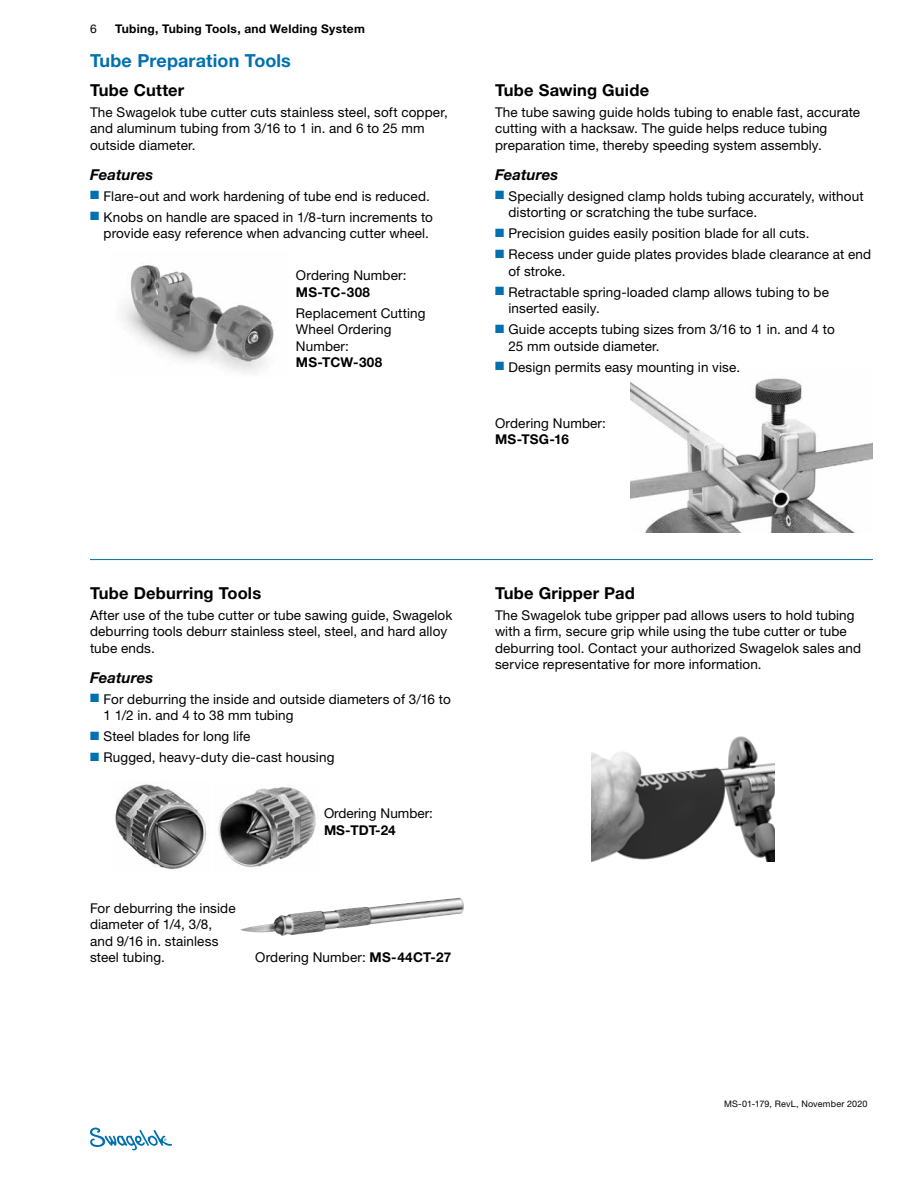
<style>
.page{position:relative;width:918px;height:1188px;background:#fff}
.page>*{position:absolute;margin:0;border:0;box-sizing:border-box;transform-origin:0 0}
.t1{font:700 18px "Helvetica Neue LT Std";letter-spacing:.005em;color:#0070af}
.t2{font:700 16.5px "Helvetica Neue LT Std";letter-spacing:.01em;color:#000}
.t3{font:italic 700 15px "Helvetica Neue LT Std";letter-spacing:.005em;color:#000}
.t4{font:13.5px/16.5px "Helvetica Neue LT Std";letter-spacing:.01em;color:#000}
.t5{font:700 13.5px "Helvetica Neue LT Std";letter-spacing:.015em;color:#000}
.t6{font:700 12px "Helvetica Neue LT Std";letter-spacing:.02em;color:#000}
.t7{font:12px "Helvetica Neue LT Std";color:#000}
.t8{font:9px "Helvetica Neue LT Std";letter-spacing:.015em;color:#000}
.s1{color:#0070af}
.s2{font-weight:700}
</style>
<div class="page">
<svg style="left:90px;top:1128px;width:82px;height:22px"></svg>
<img style="left:123px;top:265px;width:151px;height:108px">
<img style="left:592px;top:736px;width:183px;height:125px">
<img style="left:630px;top:378px;width:243px;height:154px">
<img style="left:240px;top:898px;width:224px;height:38px">
<hr style="left:90px;top:559px;width:783px;height:1px;background:#0070af">
<img style="left:115px;top:784px;width:92px;height:86px">
<img style="left:218px;top:787px;width:98px;height:80px">
<p class="t7" style="left:90px;top:22px;width:8px">6</p>
<p class="t6" style="left:115px;top:22px;width:251px">Tubing, Tubing Tools, and Welding System</p>
<h1 class="t1" style="left:90px;top:49px;width:202px">Tube Preparation Tools</h1>
<p class="t2" style="left:90px;top:80px;width:96px">Tube Cutter</p>
<p class="t4" style="left:90px;top:104px;width:359px">The Swagelok tube cutter cuts stainless steel, soft copper, and aluminum tubing from 3/16 to 1 in. and 6 to 25 mm outside diameter.</p>
<p class="t3" style="left:90px;top:165px;width:65px">Features</p>
<p class="t4" style="left:90px;top:188px;width:341px"><span class="s1">■</span> Flare-out and work hardening of tube end is reduced.</p>
<p class="t4" style="left:104px;top:209px;width:331px;text-indent:-14px"><span class="s1">■</span> Knobs on handle are spaced in 1/8-turn increments to provide easy reference when advancing cutter wheel.</p>
<p class="t4" style="left:296px;top:267px;width:112px">Ordering Number:</p>
<p class="t5" style="left:296px;top:284px;width:76px">MS-TC-308</p>
<p class="t4" style="left:296px;top:305px;width:131px">Replacement Cutting<br>Wheel Ordering<br>Number:</p>
<p class="t5" style="left:296px;top:354px;width:88px">MS-TCW-308</p>
<p class="t2" style="left:495px;top:80px;width:156px">Tube Sawing Guide</p>
<p class="t4" style="left:495px;top:104px;width:367px">The tube sawing guide holds tubing to enable fast, accurate cutting with a hacksaw. The guide helps reduce tubing preparation time, thereby speeding system assembly.</p>
<p class="t3" style="left:495px;top:165px;width:65px">Features</p>
<p class="t4" style="left:508px;top:188px;width:357px;text-indent:-14px"><span class="s1">■</span> Specially designed clamp holds tubing accurately, without distorting or scratching the tube surface.</p>
<p class="t4" style="left:495px;top:225px;width:316px"><span class="s1">■</span> Precision guides easily position blade for all cuts.</p>
<p class="t4" style="left:508px;top:246px;width:364px;text-indent:-14px"><span class="s1">■</span> Recess under guide plates provides blade clearance at end of stroke.</p>
<p class="t4" style="left:508px;top:284px;width:322px;text-indent:-14px"><span class="s1">■</span> Retractable spring-loaded clamp allows tubing to be inserted easily.</p>
<p class="t4" style="left:508px;top:321px;width:328px;text-indent:-14px"><span class="s1">■</span> Guide accepts tubing sizes from 3/16 to 1 in. and 4 to<br>25 mm outside diameter.</p>
<p class="t4" style="left:495px;top:359px;width:247px"><span class="s1">■</span> Design permits easy mounting in vise.</p>
<p class="t4" style="left:495px;top:415px;width:112px">Ordering Number:</p>
<p class="t5" style="left:495px;top:431px;width:75px">MS-TSG-16</p>
<p class="t2" style="left:90px;top:583px;width:173px">Tube Deburring Tools</p>
<p class="t4" style="left:90px;top:606px;width:364px">After use of the tube cutter or tube sawing guide, Swagelok deburring tools deburr stainless steel, steel, and hard alloy tube ends.</p>
<p class="t3" style="left:90px;top:668px;width:65px">Features</p>
<p class="t4" style="left:104px;top:690px;width:349px;text-indent:-14px"><span class="s1">■</span> For deburring the inside and outside diameters of 3/16 to<br>1 1/2 in. and 4 to 38 mm tubing</p>
<p class="t4" style="left:90px;top:728px;width:162px"><span class="s1">■</span> Steel blades for long life</p>
<p class="t4" style="left:90px;top:749px;width:246px"><span class="s1">■</span> Rugged, heavy-duty die-cast housing</p>
<p class="t4" style="left:324px;top:805px;width:110px">Ordering Number:</p>
<p class="t5" style="left:324px;top:822px;width:73px">MS-TDT-24</p>
<p class="t4" style="left:90px;top:900px;width:147px">For deburring the inside diameter of 1/4, 3/8, and 9/16 in. stainless steel tubing.</p>
<p class="t4" style="left:255px;top:949px;width:198px">Ordering Number: <span class="s2">MS-44CT-27</span></p>
<p class="t2" style="left:495px;top:583px;width:141px">Tube Gripper Pad</p>
<p class="t4" style="left:495px;top:606px;width:368px">The Swagelok tube gripper pad allows users to hold tubing with a firm, secure grip while using the tube cutter or tube deburring tool. Contact your authorized Swagelok sales and service representative for more information.</p>
<p class="t8" style="left:724px;top:1098px;width:145px">MS-01-179, RevL, November 2020</p>
</div>
